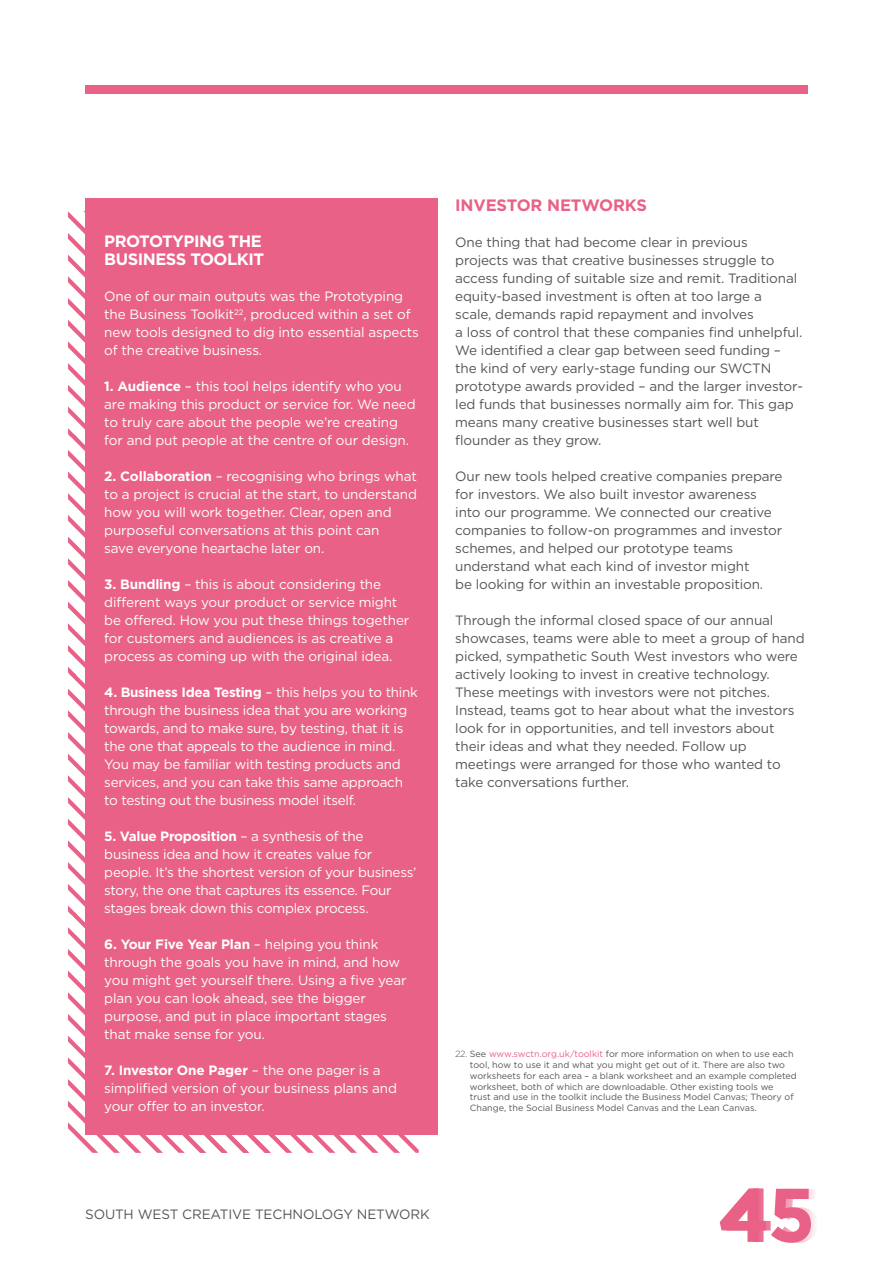
<style>
.page{position:relative;width:893px;height:1263px;background:#fff}
.page>*{position:absolute;margin:0;border:0;box-sizing:border-box;transform-origin:0 0}
.t1{font:700 75.9px "Gotham";color:#e96187}
.t2{font:700 16.5px/18px "Gotham";letter-spacing:-.03em;color:#fff}
.t3{font:700 16.5px "Gotham";letter-spacing:-.01em;color:#e96187}
.OLD{font:13.5px/18px "Gotham";letter-spacing:-.01em;color:#fff}
.Body_text{font:13.5px/18px "Gotham";letter-spacing:-.01em;color:#555}
.t4{font:9px/10.8px "Gotham";color:#555}
.s1{font-weight:700}
.s2{font-weight:300}
.s3{color:#e96187}
</style>
<div class="page">
<svg style="left:68px;top:211px;width:351px;height:942px"></svg>
<div style="left:85px;top:85px;width:723px;height:9px;background:#e96187"></div>
<div style="left:85px;top:198px;width:353px;height:936px;background:#e96187"></div>
<p class="t2" style="left:104px;top:232px;width:161px">PROTOTYPING THE<br>BUSINESS TOOLKIT</p>
<p class="OLD" style="left:104px;top:287px;width:316px">One of our main outputs was the Prototyping the Business Toolkit<sup>22</sup>, produced within a set of new tools designed to dig into essential aspects of the creative business.</p>
<p class="OLD" style="left:104px;top:377px;width:313px"><span class="s1">1. Audience</span> – this tool helps identify who you are making this product or service for. We need to truly care about the people we’re creating for and put people at the centre of our design.</p>
<p class="OLD" style="left:104px;top:467px;width:314px"><span class="s1">2. Collaboration</span> – recognising who brings what to a project is crucial at the start, to understand how you will work together. Clear, open and purposeful conversations at this point can<br>save everyone heartache later on.</p>
<p class="OLD" style="left:104px;top:575px;width:306px"><span class="s1">3. Bundling</span> – this is about considering the different ways your product or service might be offered. How you put these things together for customers and audiences is as creative a process as coming up with the original idea.</p>
<p class="OLD" style="left:104px;top:683px;width:315px"><span class="s1">4. Business Idea Testing</span> – this helps you to think through the business idea that you are working towards, and to make sure, by testing, that it is the one that appeals to the audience in mind.<br>You may be familiar with testing products and services, and you can take this same approach to testing out the business model itself.</p>
<p class="OLD" style="left:104px;top:827px;width:314px"><span class="s1">5. Value Proposition</span> – a synthesis of the business idea and how it creates value for people. It’s the shortest version of your business’ story, the one that captures its essence. Four stages break down this complex process.</p>
<p class="OLD" style="left:104px;top:935px;width:304px"><span class="s1">6. Your Five Year Plan</span> – helping you think through the goals you have in mind, and how you might get yourself there. Using a five year plan you can look ahead, see the bigger purpose, and put in place important stages that make sense for you.</p>
<p class="OLD" style="left:104px;top:1061px;width:294px"><span class="s1">7. Investor One Pager</span> – the one pager is a simplified version of your business plans and your offer to an investor.</p>
<p class="t3" style="left:455px;top:194px;width:193px">INVESTOR NETWORKS</p>
<p class="Body_text" style="left:455px;top:233px;width:349px">One thing that had become clear in previous projects was that creative businesses struggle to access funding of suitable size and remit. Traditional equity-based investment is often at too large a<br>scale, demands rapid repayment and involves<br>a loss of control that these companies find unhelpful.<br>We identified a clear gap between seed funding – the kind of very early-stage funding our SWCTN prototype awards provided – and the larger investor&shy;led funds that businesses normally aim for. This gap means many creative businesses start well but flounder as they grow.</p>
<p class="Body_text" style="left:455px;top:467px;width:329px">Our new tools helped creative companies prepare for investors. We also built investor awareness into our programme. We connected our creative companies to follow-on programmes and investor schemes, and helped our prototype teams understand what each kind of investor might<br>be looking for within an investable proposition.</p>
<p class="Body_text" style="left:455px;top:611px;width:351px">Through the informal closed space of our annual showcases, teams were able to meet a group of hand picked, sympathetic South West investors who were actively looking to invest in creative technology.<br>These meetings with investors were not pitches.<br>Instead, teams got to hear about what the investors look for in opportunities, and tell investors about their ideas and what they needed. Follow up meetings were arranged for those who wanted to take conversations further.</p>
<p class="t4" style="left:470px;top:1048px;width:328px;text-indent:-15px"><span class="s2">22.</span> See <span class="s3">www.swctn.org.uk/toolkit</span> for more information on when to use each tool, how to use it and what you might get out of it. There are also two worksheets for each area – a blank worksheet and an example completed worksheet, both of which are downloadable. Other existing tools we<br>trust and use in the toolkit include the Business Model Canvas; Theory of Change, the Social Business Model Canvas and the Lean Canvas.</p>
<p class="Body_text" style="left:85px;top:1205px;width:346px">SOUTH WEST CREATIVE TECHNOLOGY NETWORK</p>
<h1 class="t1" style="left:722px;top:1165px;width:102px">45</h1>
</div>
